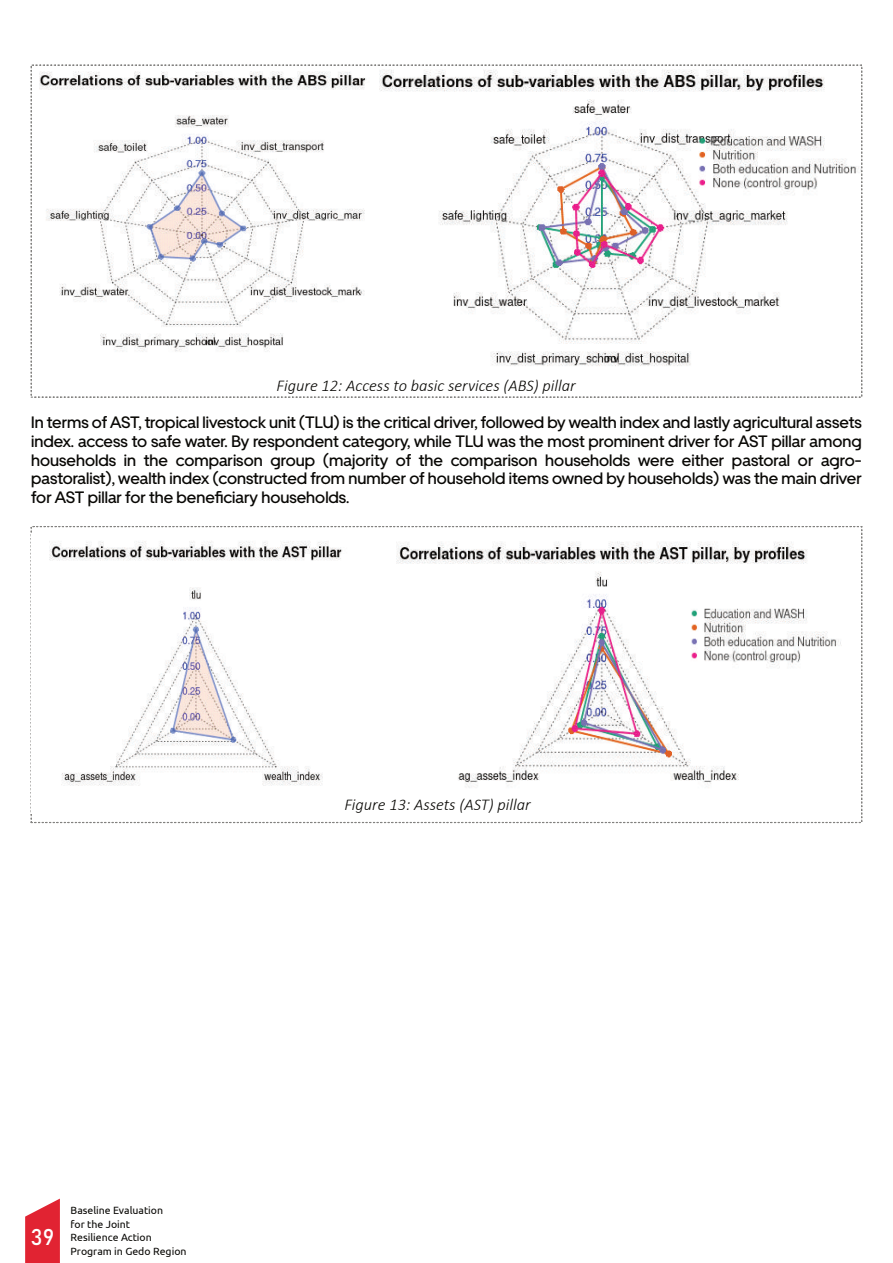
<style>
.page{position:relative;width:893px;height:1263px;background:#fff}
.page>*{position:absolute;margin:0;border:0;box-sizing:border-box;transform-origin:0 0}
.t1{font:22.5px "Bahnschrift";color:#fff}
.t2{font:500 16.5px/18.6px "Uber Move";color:#080704;text-align:justify}
.t3{font:italic 300 16.5px "Calibri";color:#080704}
.t4{font:10.5px/13.5px "Ubuntu";color:#080704}
</style>
<div class="page">
<svg style="left:25px;top:1198px;width:35px;height:65px;background:#e54451"></svg>
<img style="left:40px;top:71px;width:326px;height:281px">
<img style="left:380px;top:64px;width:482px;height:302px">
<img style="left:49px;top:541px;width:293px;height:245px">
<img style="left:396px;top:541px;width:446px;height:247px">
<p class="t3" style="left:276px;top:379px;width:301px">Figure 12: Access to basic services (ABS) pillar</p>
<p class="t2" style="left:31px;top:413px;width:832px">In terms of AST, tropical livestock unit (TLU) is the critical driver, followed by wealth index and lastly agricultural assets index. access to safe water. By respondent category, while TLU was the most prominent driver for AST pillar among households in the comparison group (majority of the comparison households were either pastoral or agro&shy;pastoralist), wealth index (constructed from number of household items owned by households) was the main driver for AST pillar for the beneficiary households.</p>
<h1 class="t1" style="left:31px;top:1227px;width:25px">39</h1>
<p class="t4" style="left:71px;top:1204px;width:117px">Baseline Evaluation<br>for the Joint<br>Resilience Action<br>Program in Gedo Region</p>
<p class="t3" style="left:344px;top:798px;width:188px">Figure 13: Assets (AST) pillar</p>
</div>
